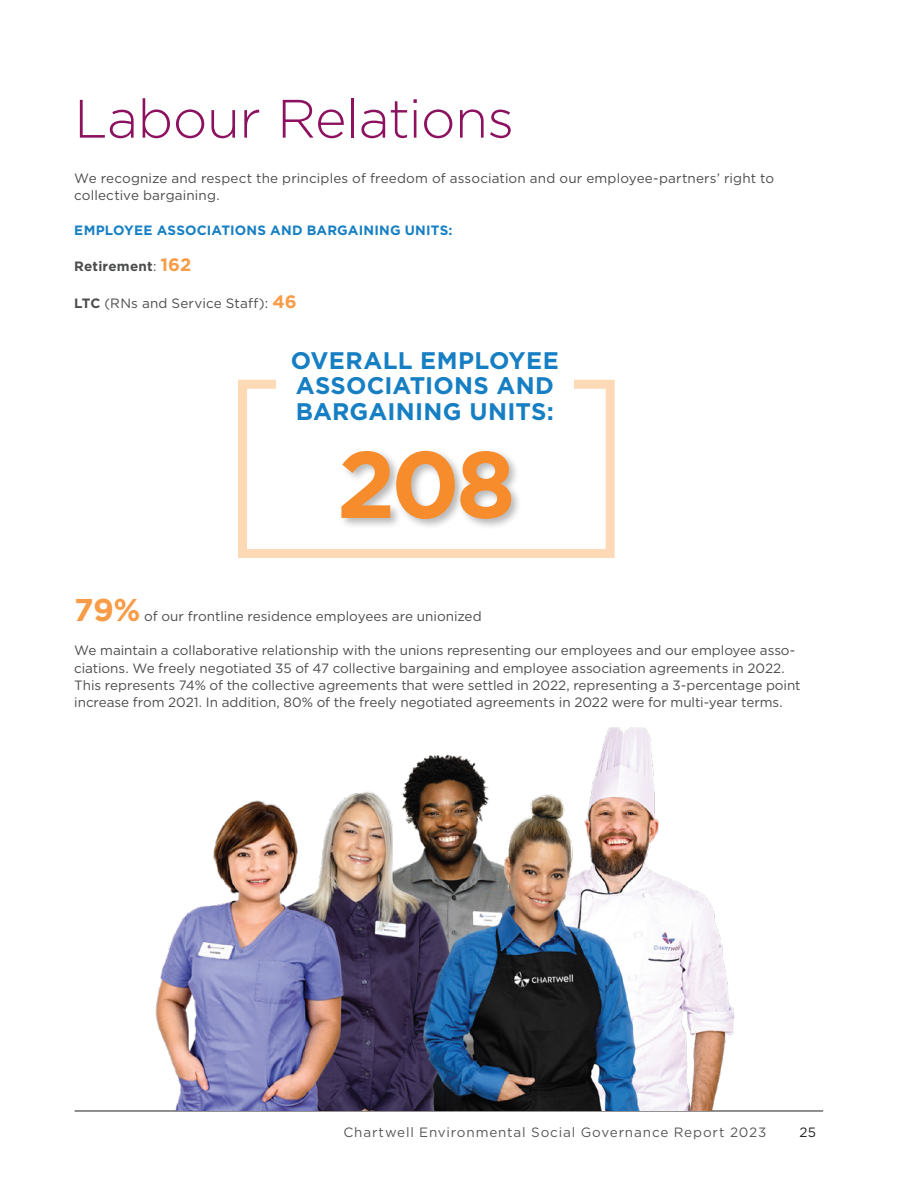
<style>
.page{position:relative;width:918px;height:1188px;background:#fff}
.page>*{position:absolute;margin:0;border:0;box-sizing:border-box;transform-origin:0 0}
.t1{font:700 94.2px "Gotham HTF";color:#f68c2b}
.t2{font:300 54px "Gotham HTF";letter-spacing:-.015em;color:#8c1260}
.t3{font:700 31.5px "Gotham HTF";color:#f89c48}
.t4{font:700 24px/25.5px "Gotham HTF";letter-spacing:.01em;color:#167fc3}
.t5{font:13.5px/17.2px "Gotham HTF";letter-spacing:-.005em;color:#4b4c4d}
.t6{font:13.5px "Gotham HTF";letter-spacing:.065em;color:#57585a}
.t7{font:700 13.5px "Gotham HTF";letter-spacing:.015em;color:#167fc3}
.t8{font:13.5px "Gotham HTF";letter-spacing:.015em;color:#4b4c4d}
.t9{font:700 13.5px "Gotham HTF";letter-spacing:.015em;color:#4b4c4d}
.t10{font:13.5px "Gotham HTF";color:#231f20}
.s1{font-weight:400}
.s2{font-size:18px;color:#f89c48}
.s3{font-weight:700}
.s4{font-weight:700;font-size:18px;color:#f89c48}
</style>
<div class="page">
<hr style="left:75px;top:1111px;width:748px;height:1px;background:#231f20">
<div style="left:339px;top:448px;width:183px;height:82px;background:#231f20;opacity:.32"></div>
<div style="left:238px;top:380px;width:377px;height:178px;border:9px solid #fdd9b6"></div>
<div style="left:276px;top:334px;width:298px;height:101px;background:#fff"></div>
<img style="left:155px;top:727px;width:596px;height:384px">
<h1 class="t2" style="left:74px;top:89px;width:441px">Labour Relations</h1>
<p class="t5" style="left:74px;top:169px;width:701px">We recognize and respect the principles of freedom of association and our employee-partners’ right to collective bargaining.</p>
<h2 class="t7" style="left:74px;top:222px;width:380px">EMPLOYEE ASSOCIATIONS AND BARGAINING UNITS:</h2>
<p class="t9" style="left:74px;top:259px;width:118px">Retirement<span class="s1">:</span> <span class="s2">162</span></p>
<p class="t8" style="left:74px;top:296px;width:224px"><span class="s3">LTC</span> (RNs and Service Staff): <span class="s4">46</span></p>
<p class="t4" style="left:291px;top:347px;width:269px">OVERALL EMPLOYEE<br>ASSOCIATIONS AND<br>BARGAINING UNITS:</p>
<p class="t1" style="left:337px;top:430px;width:180px">208</p>
<p class="t3" style="left:74px;top:591px;width:68px">79%</p>
<p class="t5" style="left:144px;top:607px;width:339px">of our frontline residence employees are unionized</p>
<p class="t5" style="left:74px;top:642px;width:728px">We maintain a collaborative relationship with the unions representing our employees and our employee asso&shy;ciations. We freely negotiated 35 of 47 collective bargaining and employee association agreements in 2022.<br>This represents 74% of the collective agreements that were settled in 2022, representing a 3-percentage point increase from 2021. In addition, 80% of the freely negotiated agreements in 2022 were for multi-year terms.</p>
<p class="t6" style="left:343px;top:1124px;width:425px">Chartwell Environmental Social Governance Report 2023</p>
<p class="t10" style="left:799px;top:1124px;width:18px">25</p>
</div>
